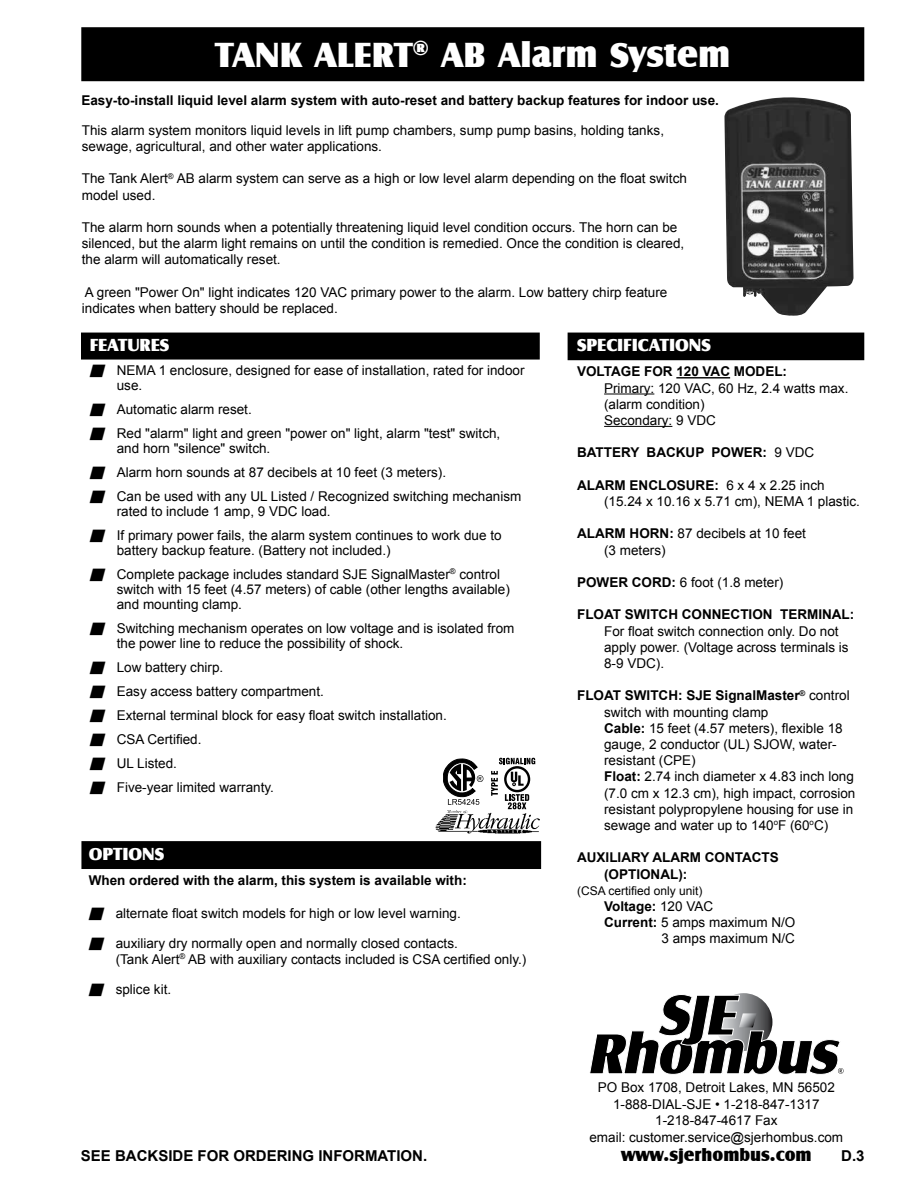
<style>
.page{position:relative;width:918px;height:1188px;background:#fff}
.page>*{position:absolute;margin:0;border:0;box-sizing:border-box;transform-origin:0 0}
.t1{font:36px "Castle T Ultr";color:#fff}
.t2{font:18px "Castle T Ultr";color:#fff}
.t3{font:18px "Castle T Ultr";color:#000}
.t4{font:700 15px "Arial";color:#000}
.t5{font:13.5px/16.2px "Arial";color:#000}
.t6{font:700 13.5px/16.2px "Arial";color:#000}
.t7{font:12px "Arial";color:#000}
.s1{font-weight:400}
.s2{font-weight:700}
</style>
<div class="page">
<div style="left:82px;top:28px;width:782px;height:52px;background:#000"></div>
<div style="left:81px;top:27px;width:783px;height:54px;border:2px solid #000"></div>
<div style="left:82px;top:842px;width:458px;height:26px;background:#000"></div>
<div style="left:81px;top:841px;width:460px;height:28px;border:2px solid #000"></div>
<div style="left:82px;top:333px;width:457px;height:26px;background:#000"></div>
<div style="left:81px;top:333px;width:459px;height:27px;border:2px solid #000"></div>
<div style="left:568px;top:333px;width:296px;height:26px;background:#000"></div>
<div style="left:568px;top:333px;width:296px;height:27px;border:2px solid #000"></div>
<hr style="left:676px;top:377px;width:54px;height:2px;background:#000">
<hr style="left:604px;top:394px;width:50px;height:1px;background:#000">
<hr style="left:604px;top:426px;width:68px;height:1px;background:#000">
<img style="left:436px;top:810px;width:104px;height:23px">
<svg style="left:443px;top:759px;width:40px;height:46px"></svg>
<img style="left:724px;top:97px;width:130px;height:219px">
<svg style="left:589px;top:994px;width:255px;height:81px"></svg>
<svg style="left:491px;top:758px;width:44px;height:51px"></svg>
<h1 class="t1" style="left:215px;top:33px;width:517px">TANK ALERT<sup>®</sup> AB Alarm System</h1>
<p class="t6" style="left:81px;top:92px;width:639px">Easy-to-install liquid level alarm system with auto-reset and battery backup features for indoor use.</p>
<p class="t5" style="left:82px;top:122px;width:584px">This alarm system monitors liquid levels in lift pump chambers, sump pump basins, holding tanks, sewage, agricultural, and other water applications.</p>
<p class="t5" style="left:82px;top:171px;width:607px">The Tank Alert<sup>®</sup> AB alarm system can serve as a high or low level alarm depending on the float switch model used.</p>
<p class="t5" style="left:82px;top:219px;width:604px">The alarm horn sounds when a potentially threatening liquid level condition occurs. The horn can be silenced, but the alarm light remains on until the condition is remedied. Once the condition is cleared, the alarm will automatically reset.</p>
<p class="t5" style="left:82px;top:284px;width:587px">A green "Power On" light indicates 120 VAC primary power to the alarm. Low battery chirp feature indicates when battery should be replaced.</p>
<h2 class="t2" style="left:90px;top:334px;width:81px">FEATURES</h2>
<p class="t5" style="left:117px;top:363px;width:409px;line-height:15px;text-indent:-27px">■ NEMA 1 enclosure, designed for ease of installation, rated for indoor use.</p>
<p class="t5" style="left:90px;top:401px;width:164px">■ Automatic alarm reset.</p>
<p class="t5" style="left:117px;top:426px;width:385px;line-height:15px;text-indent:-27px">■ Red "alarm" light and green "power on" light, alarm "test" switch, and horn "silence" switch.</p>
<p class="t5" style="left:90px;top:464px;width:358px">■ Alarm horn sounds at 87 decibels at 10 feet (3 meters).</p>
<p class="t5" style="left:117px;top:489px;width:406px;line-height:15px;text-indent:-27px">■ Can be used with any UL Listed / Recognized switching mechanism rated to include 1 amp, 9 VDC load.</p>
<p class="t5" style="left:117px;top:528px;width:386px;line-height:15px;text-indent:-27px">■ If primary power fails, the alarm system continues to work due to battery backup feature. (Battery not included.)</p>
<p class="t5" style="left:117px;top:567px;width:395px;line-height:15px;text-indent:-27px">■ Complete package includes standard SJE SignalMaster<sup>®</sup> control switch with 15 feet (4.57 meters) of cable (other lengths available) and mounting clamp.</p>
<p class="t5" style="left:117px;top:621px;width:399px;line-height:15px;text-indent:-27px">■ Switching mechanism operates on low voltage and is isolated from the power line to reduce the possibility of shock.</p>
<p class="t5" style="left:90px;top:659px;width:135px">■ Low battery chirp.</p>
<p class="t5" style="left:90px;top:683px;width:236px">■ Easy access battery compartment.</p>
<p class="t5" style="left:90px;top:707px;width:359px">■ External terminal block for easy float switch installation.</p>
<p class="t5" style="left:90px;top:731px;width:113px">■ CSA Certified.</p>
<p class="t5" style="left:90px;top:755px;width:89px">■ UL Listed.</p>
<p class="t5" style="left:90px;top:779px;width:186px">■ Five-year limited warranty.</p>
<h2 class="t2" style="left:89px;top:843px;width:77px">OPTIONS</h2>
<p class="t6" style="left:89px;top:872px;width:380px">When ordered with the alarm, this system is available with:</p>
<p class="t5" style="left:89px;top:905px;width:374px">■ alternate float switch models for high or low level warning.</p>
<p class="t5" style="left:116px;top:935px;width:412px;text-indent:-27px">■ auxiliary dry normally open and normally closed contacts.<br>(Tank Alert<sup>®</sup> AB with auxiliary contacts included is CSA certified only.)</p>
<p class="t5" style="left:89px;top:981px;width:84px">■ splice kit.</p>
<p class="t4" style="left:81px;top:1146px;width:348px">SEE BACKSIDE FOR ORDERING INFORMATION.</p>
<h2 class="t2" style="left:577px;top:334px;width:135px">SPECIFICATIONS</h2>
<p class="t6" style="left:577px;top:364px;width:212px">VOLTAGE FOR 120 VAC MODEL:</p>
<p class="t5" style="left:604px;top:380px;width:246px">Primary: 120 VAC, 60 Hz, 2.4 watts max. (alarm condition)<br>Secondary: 9 VDC</p>
<p class="t6" style="left:577px;top:445px;width:239px">BATTERY BACKUP POWER: <span class="s1">9 VDC</span></p>
<p class="t5" style="left:604px;top:477px;width:257px;text-indent:-27px"><span class="s2">ALARM ENCLOSURE:</span> 6 x 4 x 2.25 inch (15.24 x 10.16 x 5.71 cm), NEMA 1 plastic.</p>
<p class="t5" style="left:604px;top:526px;width:203px;text-indent:-27px"><span class="s2">ALARM HORN:</span> 87 decibels at 10 feet (3 meters)</p>
<p class="t5" style="left:577px;top:574px;width:208px"><span class="s2">POWER CORD:</span> 6 foot (1.8 meter)</p>
<p class="t6" style="left:577px;top:607px;width:279px">FLOAT SWITCH CONNECTION TERMINAL:</p>
<p class="t5" style="left:604px;top:623px;width:246px">For float switch connection only. Do not apply power. (Voltage across terminals is<br>8-9 VDC).</p>
<p class="t5" style="left:604px;top:688px;width:253px;text-indent:-27px"><span class="s2">FLOAT SWITCH: SJE SignalMaster</span><sup>®</sup> control switch with mounting clamp<br><span class="s2">Cable:</span> 15 feet (4.57 meters), flexible 18 gauge, 2 conductor (UL) SJOW, water&shy;resistant (CPE)<br><span class="s2">Float:</span> 2.74 inch diameter x 4.83 inch long (7.0 cm x 12.3 cm), high impact, corrosion resistant polypropylene housing for use in sewage and water up to 140<sup>o</sup>F (60<sup>o</sup>C)</p>
<p class="t6" style="left:604px;top:850px;width:176px;text-indent:-27px">AUXILIARY ALARM CONTACTS (OPTIONAL):</p>
<p class="t7" style="left:577px;top:883px;width:127px">(CSA certified only unit)</p>
<p class="t6" style="left:604px;top:899px;width:111px">Voltage: <span class="s1">120 VAC</span></p>
<p class="t5" style="left:604px;top:914px;width:193px"><span class="s2">Current:</span> 5 amps maximum N/O</p>
<p class="t5" style="left:661px;top:931px;width:135px">3 amps maximum N/C</p>
<p class="t5" style="left:589px;top:1079px;width:255px;text-align:center">PO Box 1708, Detroit Lakes, MN 56502<br>1-888-DIAL-SJE • 1-218-847-1317<br>1-218-847-4617 Fax<br>email: customer.service@sjerhombus.com</p>
<h2 class="t3" style="left:621px;top:1145px;width:192px">www.sjerhombus.com</h2>
<p class="t4" style="left:841px;top:1146px;width:25px">D.3</p>
</div>
